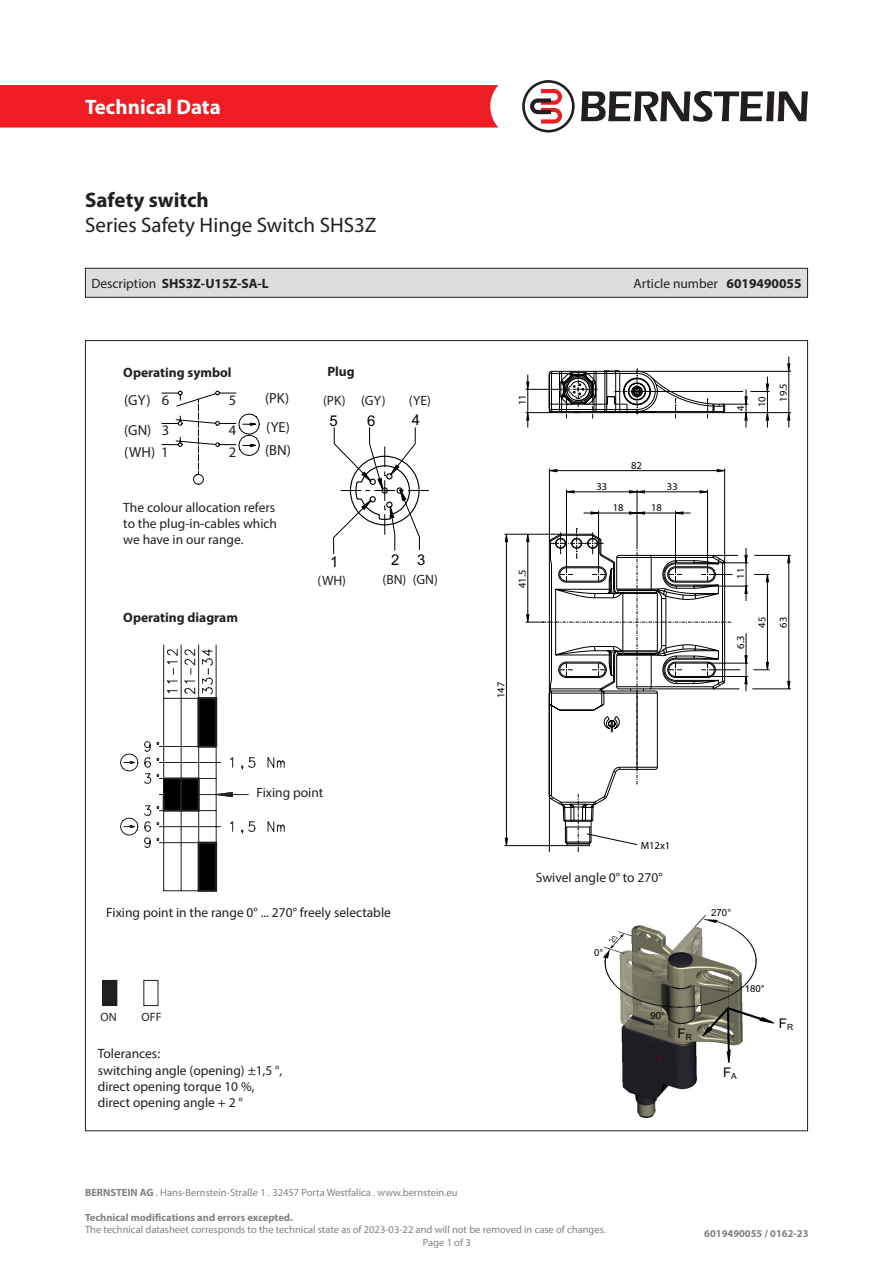
<style>
.page{position:relative;width:893px;height:1263px;background:#fff}
.page>*{position:absolute;margin:0;border:0;box-sizing:border-box;transform-origin:0 0}
.t1{font:21px "Myriad Pro";color:#231f20}
.t2{font:700 21px "Myriad Pro";color:#fff}
.t3{font:700 21px "Myriad Pro";color:#231f20}
.t4{font:14.85px "Arial";color:#000001}
.t5{font:14.55px/30.5px "Myriad Pro";color:#231f20}
.t6{font:13.5px/16.2px "Myriad Pro";color:#231f20}
.t7{font:700 13.5px "Myriad Pro";color:#231f20}
.t8{font:13.35px "Arial";color:#000001}
.t9{font:12px "Myriad Pro";color:#231f20}
.t10{font:10.5px "Myriad Pro";color:#808285}
.t11{font:700 10.5px "Myriad Pro";color:#808285}
.t12{font:10.5px/21.3px "Myriad Pro";color:#000001}
.t13{font:9.6px "Arial";color:#000001}
.s1{font-weight:400}
.s2{font-weight:700}
</style>
<div class="page">
<div style="left:0;top:85px;width:498px;height:43px;background:#ee1d23"></div>
<svg style="left:581px;top:91px;width:227px;height:31px"></svg>
<svg style="left:522px;top:80px;width:53px;height:53px"></svg>
<div style="left:103px;top:980px;width:14px;height:25px;background:#231f20"></div>
<div style="left:102px;top:980px;width:15px;height:26px;border:1px solid #231f20"></div>
<div style="left:143px;top:980px;width:15px;height:26px;border:1px solid #231f20"></div>
<svg style="left:504px;top:356px;width:287px;height:495px"></svg>
<svg style="left:549px;top:370px;width:176px;height:48px"></svg>
<svg style="left:548px;top:533px;width:177px;height:313px"></svg>
<svg style="left:120px;top:644px;width:165px;height:248px"></svg>
<svg style="left:161px;top:390px;width:99px;height:95px"></svg>
<img style="left:603px;top:914px;width:171px;height:204px">
<svg style="left:333px;top:427px;width:96px;height:127px"></svg>
<div style="left:85px;top:268px;width:722px;height:29px;background:#dcdddf"></div>
<div style="left:85px;top:268px;width:723px;height:30px;border:1px solid #231f20"></div>
<h1 class="t2" style="left:85px;top:93px;width:137px">Technical Data</h1>
<p class="t3" style="left:85px;top:186px;width:125px">Safety switch</p>
<p class="t1" style="left:85px;top:212px;width:293px">Series Safety Hinge Switch SHS3Z</p>
<p class="t7" style="left:91px;top:274px;width:179px"><span class="s1">Description</span> SHS3Z-U15Z-SA-L</p>
<p class="t6" style="left:633px;top:275px;width:170px">Article number <span class="s2">6019490055</span></p>
<p class="t7" style="left:123px;top:364px;width:110px">Operating symbol</p>
<p class="t7" style="left:327px;top:362px;width:29px">Plug</p>
<p class="t5" style="left:124px;top:384px;width:29px">(GY) (GN)</p>
<p class="t5" style="left:265px;top:383px;width:26px;line-height:29.5px">(PK) (YE)</p>
<p class="t5" style="left:265px;top:434px;width:27px">(BN)</p>
<p class="t5" style="left:162px;top:384px;width:9px">6<br>3</p>
<p class="t5" style="left:124px;top:437px;width:46px">(WH) 1</p>
<p class="t5" style="left:229px;top:384px;width:9px">5<br>4</p>
<p class="t5" style="left:229px;top:436px;width:9px">2</p>
<p class="t6" style="left:323px;top:392px;width:24px">(PK)</p>
<p class="t6" style="left:361px;top:392px;width:26px">(GY)</p>
<p class="t6" style="left:409px;top:392px;width:24px">(YE)</p>
<p class="t4" style="left:330px;top:411px;width:10px">5</p>
<p class="t4" style="left:367px;top:411px;width:10px">6</p>
<p class="t4" style="left:412px;top:410px;width:10px">4</p>
<p class="t12" style="left:512px;top:405px;width:12px;rotate:-90deg">11</p>
<p class="t12" style="left:730px;top:411px;width:7px;rotate:-90deg">4</p>
<p class="t12" style="left:751px;top:407px;width:12px;rotate:-90deg">10</p>
<p class="t12" style="left:773px;top:402px;width:20px;rotate:-90deg">19.5</p>
<p class="t12" style="left:631px;top:454px;width:12px">82</p>
<p class="t12" style="left:596px;top:476px;width:12px">33</p>
<p class="t12" style="left:667px;top:476px;width:12px">33</p>
<p class="t6" style="left:123px;top:499px;width:155px">The colour allocation refers to the plug-in-cables which we have in our range.</p>
<p class="t12" style="left:613px;top:497px;width:12px">18</p>
<p class="t12" style="left:651px;top:497px;width:12px">18</p>
<p class="t4" style="left:330px;top:552px;width:10px">1</p>
<p class="t4" style="left:391px;top:550px;width:36px">2 3</p>
<p class="t6" style="left:317px;top:572px;width:30px">(WH)</p>
<p class="t6" style="left:383px;top:571px;width:25px">(BN)</p>
<p class="t6" style="left:413px;top:571px;width:27px">(GN)</p>
<p class="t12" style="left:512px;top:588px;width:20px;rotate:-90deg">41.5</p>
<p class="t12" style="left:730px;top:579px;width:12px;rotate:-90deg">11</p>
<p class="t7" style="left:123px;top:609px;width:116px">Operating diagram</p>
<p class="t12" style="left:751px;top:628px;width:12px;rotate:-90deg">45<br>63</p>
<p class="t12" style="left:730px;top:648px;width:14px;rotate:-90deg">6.3</p>
<p class="t12" style="left:490px;top:698px;width:18px;rotate:-90deg">147</p>
<p class="t6" style="left:256px;top:784px;width:68px">Fixing point</p>
<p class="t6" style="left:106px;top:904px;width:286px">Fixing point in the range 0° ... 270° freely selectable</p>
<p class="t9" style="left:101px;top:1009px;width:18px">ON</p>
<p class="t9" style="left:142px;top:1009px;width:21px">OFF</p>
<p class="t6" style="left:98px;top:1045px;width:186px">Tolerances:<br>switching angle (opening) ±1,5 °,</p>
<p class="t6" style="left:98px;top:1078px;width:158px">direct opening torque 10 %,</p>
<p class="t6" style="left:98px;top:1094px;width:147px">direct opening angle + 2 °</p>
<p class="t12" style="left:641px;top:835px;width:31px">M12x1</p>
<p class="t6" style="left:536px;top:869px;width:128px">Swivel angle 0° to 270°</p>
<p class="t13" style="left:594px;top:947px;width:11px">0°</p>
<p class="t13" style="left:650px;top:1009px;width:16px">90°</p>
<p class="t8" style="left:678px;top:1025px;width:16px">F<sub>R</sub></p>
<p class="t13" style="left:711px;top:907px;width:21px">270°</p>
<p class="t13" style="left:745px;top:983px;width:21px">180°</p>
<p class="t8" style="left:723px;top:1064px;width:15px">F<sub>A</sub></p>
<p class="t8" style="left:779px;top:1014px;width:16px">F<sub>R</sub></p>
<p class="t10" style="left:85px;top:1185px;width:374px"><span class="s2">BERNSTEIN AG</span> . Hans-Bernstein-Straße 1 . 32457 Porta Westfalica . www.bernstein.eu</p>
<p class="t11" style="left:85px;top:1210px;width:209px">Technical modifications and errors excepted.</p>
<p class="t10" style="left:85px;top:1223px;width:522px">The technical datasheet corresponds to the technical state as of 2023-03-22 and will not be removed in case of changes.</p>
<p class="t10" style="left:423px;top:1236px;width:49px">Page 1 of 3</p>
<p class="t11" style="left:704px;top:1227px;width:106px">6019490055 / 0162-23</p>
</div>
